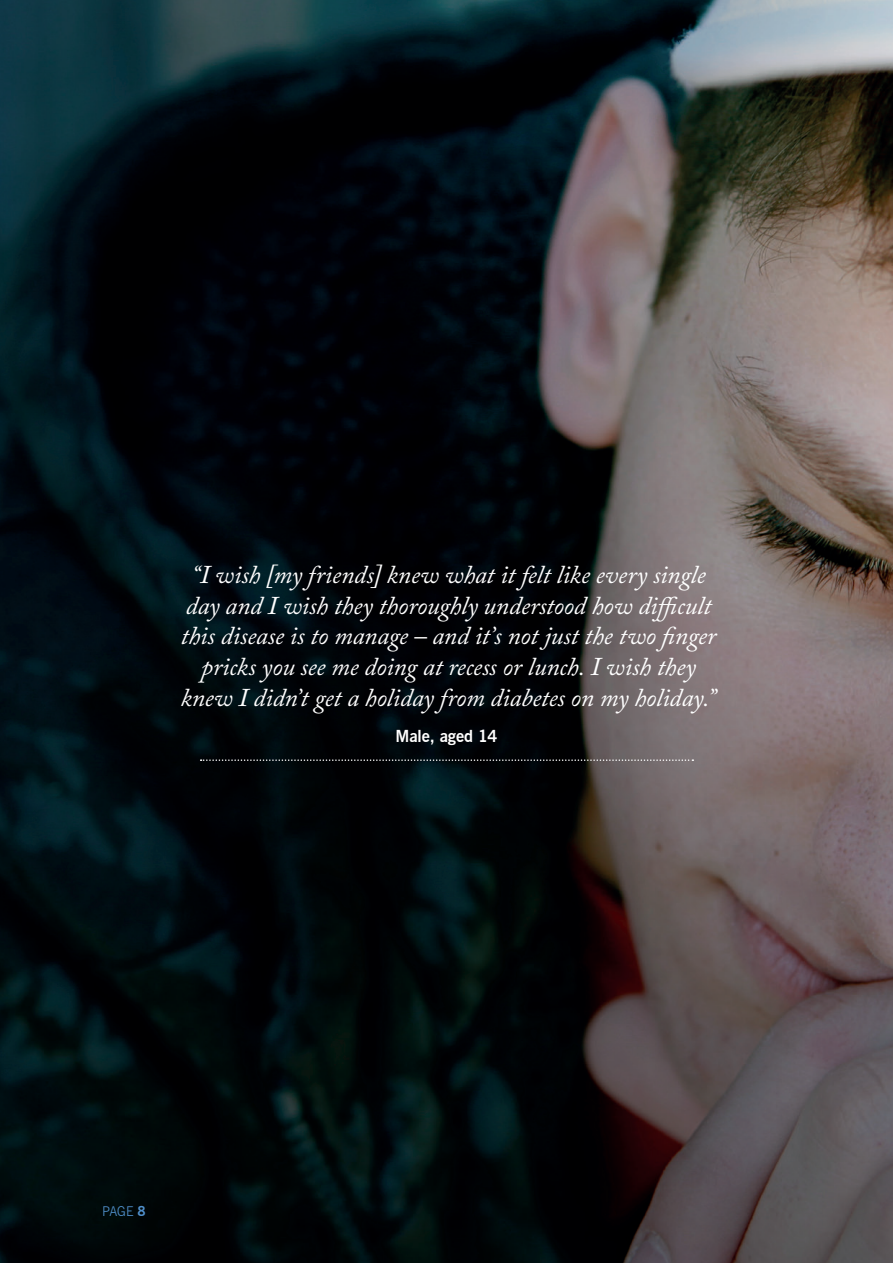
<style>
.page{position:relative;width:893px;height:1263px;background:#fff}
.page>*{position:absolute;margin:0;border:0;box-sizing:border-box;transform-origin:0 0}
.t1{font:italic 25.5px/30.6px "Adobe Caslon Pro";letter-spacing:-.005em;color:#fff;text-align:center}
.t2{font:700 16.5px "News Gothic BT";letter-spacing:-.01em;color:#fff}
.t3{font:300 13.5px "News Gothic BT";color:#5090cc}
.s1{font-weight:700}
</style>
<div class="page">
<img style="left:0;top:0;width:893px;height:1263px">
<svg style="left:201px;top:759px;width:492px;height:2px"></svg>
<p class="t1" style="left:181px;top:559px;width:537px">“I wish [my friends] knew what it felt like every single day and I wish they thoroughly understood how difficult this disease is to manage – and it’s not just the two finger pricks you see me doing at recess or lunch. I wish they knew I didn’t get a holiday from diabetes on my holiday.”</p>
<p class="t2" style="left:396px;top:726px;width:103px">Male, aged 14</p>
<p class="t3" style="left:102px;top:1203px;width:45px">PAGE <span class="s1">8</span></p>
</div>
